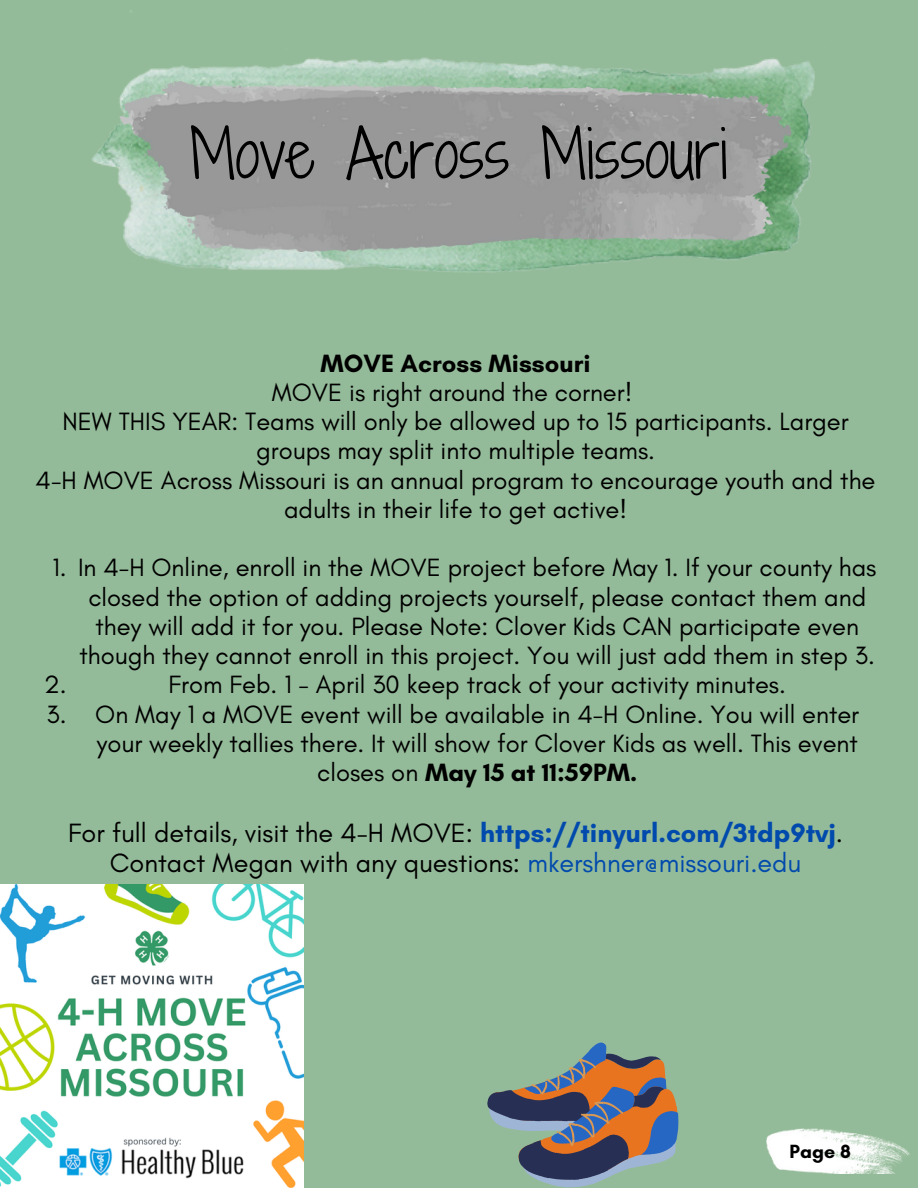
<style>
.page{position:relative;width:918px;height:1188px;background:#94bb99}
.page>*{position:absolute;margin:0;border:0;box-sizing:border-box;transform-origin:0 0}
.t1{font:63px "Shadows Into Light Two";color:#000}
.t2{font:27px/30.3px "Glacial Indifference";color:#000;text-align:center}
.t3{font:25.5px/29.2px "Glacial Indifference";color:#000;text-align:center}
.t4{font:700 25.5px "Glacial Indifference";color:#000}
.t5{font:700 19.5px "Glacial Indifference";color:#000}
.s1{font-weight:700}
.s2{font-weight:700;color:#004aad}
.s3{color:#004aad}
</style>
<div class="page">
<img style="left:92px;top:57px;width:723px;height:215px">
<img style="left:120px;top:82px;width:671px;height:170px">
<img style="left:766px;top:1129px;width:144px;height:45px">
<svg style="left:487px;top:1042px;width:192px;height:145px"></svg>
<img style="left:0;top:885px;width:304px;height:303px">
<p class="t1" style="left:190px;top:108px;width:539px">Move Across Missouri</p>
<p class="t4" style="left:321px;top:347px;width:271px">MOVE Across Missouri</p>
<p class="t3" style="left:272px;top:377px;width:362px">MOVE is right around the corner!</p>
<p class="t3" style="left:62px;top:406px;width:788px">NEW THIS YEAR: Teams will only be allowed up to 15 participants. Larger groups may split into multiple teams.</p>
<p class="t3" style="left:36px;top:465px;width:841px">4-H MOVE Across Missouri is an annual program to encourage youth and the adults in their life to get active!</p>
<p class="t3" style="left:52px;top:553px;width:16px">1.</p>
<p class="t3" style="left:78px;top:553px;width:800px">In 4-H Online, enroll in the MOVE project before May 1. If your county has closed the option of adding projects yourself, please contact them and they will add it for you. Please Note: Clover Kids CAN participate even though they cannot enroll in this project. You will just add them in step 3.</p>
<p class="t3" style="left:169px;top:670px;width:619px">From Feb. 1 - April 30 keep track of your activity minutes.</p>
<p class="t3" style="left:95px;top:699px;width:765px">On May 1 a MOVE event will be available in 4-H Online. You will enter your weekly tallies there. It will show for Clover Kids as well. This event closes on <span class="s1">May 15 at 11:59PM.</span></p>
<p class="t3" style="left:44px;top:670px;width:24px;text-align:left">2.<br>3.</p>
<p class="t2" style="left:68px;top:817px;width:777px">For full details, visit the 4-H MOVE: <span class="s2">https://tinyurl.com/3tdp9tvj</span>.<br>Contact Megan with any questions: <span class="s3">mkershner@missouri.edu</span></p>
<p class="t5" style="left:790px;top:1139px;width:63px">Page 8</p>
</div>
